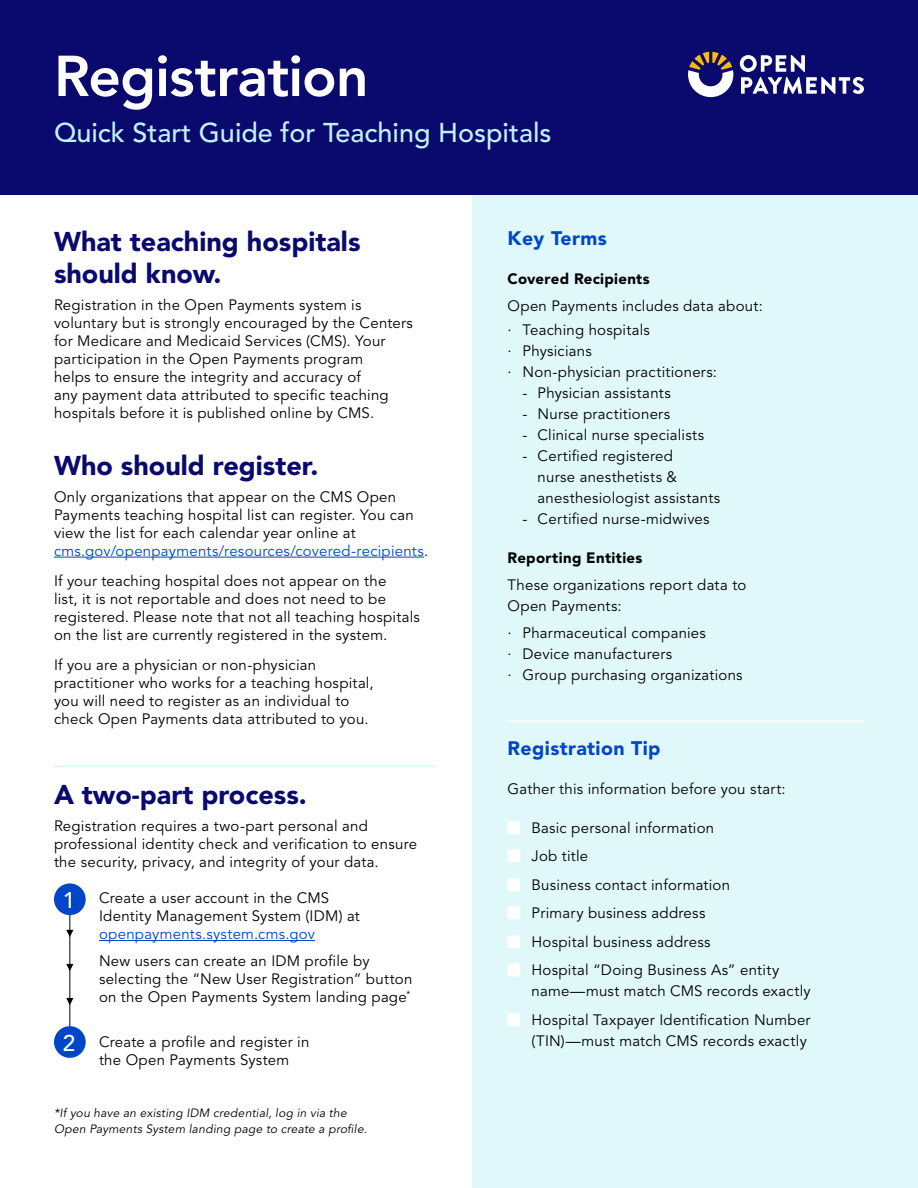
<style>
.page{position:relative;width:918px;height:1188px;background:#fff}
.page>*{position:absolute;margin:0;border:0;box-sizing:border-box;transform-origin:0 0}
.t1{font:800 57px "Avenir LT Std";letter-spacing:-.015em;color:#fff}
.t2{font:900 27px/32.4px "Avenir LT Std";color:#0a0a6e}
.t3{font:500 27px "Avenir LT Std";color:#c2f1f5}
.t4{font:500 22.5px "Avenir LT Std";color:#fff}
.t5{font:900 19.5px "Avenir LT Std";letter-spacing:.02em;color:#0046c8}
.t6{font:15px/18px "Avenir LT Std";letter-spacing:.015em;color:#000}
.t7{font:900 15px "Avenir LT Std";letter-spacing:.02em;color:#000}
.t8{font:italic 12px/16.5px "Avenir LT Std";letter-spacing:.02em;color:#000}
.s1{color:#0046c8}
.s2{color:#fff}
</style>
<div class="page">
<hr style="left:69px;top:901px;width:1px;height:140px;background:#000">
<svg style="left:66px;top:930px;width:7px;height:7px"></svg>
<svg style="left:66px;top:964px;width:7px;height:7px"></svg>
<svg style="left:66px;top:998px;width:7px;height:7px"></svg>
<div style="left:472px;top:86px;width:446px;height:1102px;background:#e0f8fa"></div>
<div style="left:0;top:0;width:918px;height:194px;background:#0a0a6e"></div>
<svg style="left:740px;top:55px;width:124px;height:39px"></svg>
<svg style="left:688px;top:52px;width:45px;height:45px"></svg>
<hr style="left:54px;top:557px;width:370px;height:1px;background:#0046c8">
<hr style="left:508px;top:721px;width:356px;height:1px;background:#fff">
<hr style="left:54px;top:766px;width:382px;height:1px;background:#d6f6f8">
<hr style="left:99px;top:940px;width:216px;height:1px;background:#0046c8">
<div style="left:54px;top:883px;width:32px;height:32px;background:#0046c8;border-radius:50%"></div>
<div style="left:54px;top:1026px;width:32px;height:32px;background:#0046c8;border-radius:50%"></div>
<h1 class="t1" style="left:54px;top:43px;width:316px">Registration</h1>
<h1 class="t3" style="left:54px;top:117px;width:499px">Quick Start Guide for Teaching Hospitals</h1>
<h2 class="t2" style="left:54px;top:225px;width:308px">What teaching hospitals should know.</h2>
<p class="t6" style="left:54px;top:296px;width:361px">Registration in the Open Payments system is voluntary but is strongly encouraged by the Centers for Medicare and Medicaid Services (CMS). Your participation in the Open Payments program<br>helps to ensure the integrity and accuracy of<br>any payment data attributed to specific teaching hospitals before it is published online by CMS.</p>
<h2 class="t2" style="left:54px;top:449px;width:266px">Who should register.</h2>
<p class="t6" style="left:54px;top:488px;width:376px">Only organizations that appear on the CMS Open Payments teaching hospital list can register. You can view the list for each calendar year online at <span class="s1">cms.gov/openpayments/resources/covered-recipients</span>.</p>
<p class="t6" style="left:54px;top:572px;width:367px">If your teaching hospital does not appear on the<br>list, it is not reportable and does not need to be registered. Please note that not all teaching hospitals on the list are currently registered in the system.</p>
<p class="t6" style="left:54px;top:656px;width:321px">If you are a physician or non-physician practitioner who works for a teaching hospital, you will need to register as an individual to check Open Payments data attributed to you.</p>
<h2 class="t2" style="left:54px;top:778px;width:254px">A two-part process.</h2>
<p class="t6" style="left:54px;top:817px;width:365px">Registration requires a two-part personal and professional identity check and verification to ensure the security, privacy, and integrity of your data.</p>
<p class="t6" style="left:99px;top:889px;width:262px">Create a user account in the CMS<br>Identity Management System (IDM) at <span class="s1">openpayments.system.cms.gov</span></p>
<p class="t6" style="left:99px;top:952px;width:315px">New users can create an IDM profile by selecting the “New User Registration” button on the Open Payments System landing page<sup>*</sup></p>
<p class="t6" style="left:99px;top:1033px;width:212px">Create a profile and register in the Open Payments System</p>
<p class="t4" style="left:63px;top:887px;width:14px">1</p>
<p class="t4" style="left:63px;top:1030px;width:14px">2</p>
<p class="t8" style="left:54px;top:1105px;width:315px">*If you have an existing IDM credential, log in via the<br>Open Payments System landing page to create a profile.</p>
<h2 class="t5" style="left:508px;top:227px;width:101px">Key Terms</h2>
<h3 class="t7" style="left:508px;top:270px;width:144px">Covered Recipients</h3>
<p class="t6" style="left:508px;top:297px;width:257px">Open Payments includes data about:</p>
<p class="t6" style="left:508px;top:321px;width:144px">∙ Teaching hospitals</p>
<p class="t6" style="left:508px;top:342px;width:86px">∙ Physicians</p>
<p class="t6" style="left:508px;top:363px;width:6px">∙</p>
<p class="t6" style="left:523px;top:363px;width:196px">Non-physician practitioners:</p>
<p class="t6" style="left:523px;top:384px;width:150px">- Physician assistants</p>
<p class="t6" style="left:523px;top:405px;width:149px">- Nurse practitioners</p>
<p class="t6" style="left:523px;top:426px;width:183px">- Clinical nurse specialists</p>
<p class="t6" style="left:538px;top:446px;width:184px;line-height:21px;text-indent:-15px">- Certified registered<br>nurse anesthetists &amp; anesthesiologist assistants</p>
<p class="t6" style="left:523px;top:510px;width:189px">- Certified nurse-midwives</p>
<h3 class="t7" style="left:508px;top:549px;width:136px">Reporting Entities</h3>
<p class="t6" style="left:508px;top:575px;width:240px;line-height:21px">These organizations report data to<br>Open Payments:</p>
<p class="t6" style="left:508px;top:624px;width:200px">∙ Pharmaceutical companies</p>
<p class="t6" style="left:508px;top:645px;width:166px">∙ Device manufacturers</p>
<p class="t6" style="left:508px;top:666px;width:237px">∙ Group purchasing organizations</p>
<h2 class="t5" style="left:508px;top:736px;width:154px">Registration Tip</h2>
<p class="t6" style="left:508px;top:780px;width:280px">Gather this information before you start:</p>
<p class="t6" style="left:508px;top:819px;width:208px"><span class="s2">■</span> Basic personal information</p>
<p class="t6" style="left:508px;top:848px;width:82px"><span class="s2">■</span> Job title</p>
<p class="t6" style="left:508px;top:876px;width:224px"><span class="s2">■</span> Business contact information</p>
<p class="t6" style="left:508px;top:905px;width:199px"><span class="s2">■</span> Primary business address</p>
<p class="t6" style="left:508px;top:933px;width:205px"><span class="s2">■</span> Hospital business address</p>
<p class="t6" style="left:532px;top:960px;width:281px;line-height:21px;text-indent:-24px"><span class="s2">■</span> Hospital “Doing Business As” entity name—must match CMS records exactly</p>
<p class="t6" style="left:508px;top:1010px;width:305px;line-height:21px;text-align:right"><span class="s2">■</span> Hospital Taxpayer Identification Number (TIN)—must match CMS records exactly</p>
</div>
